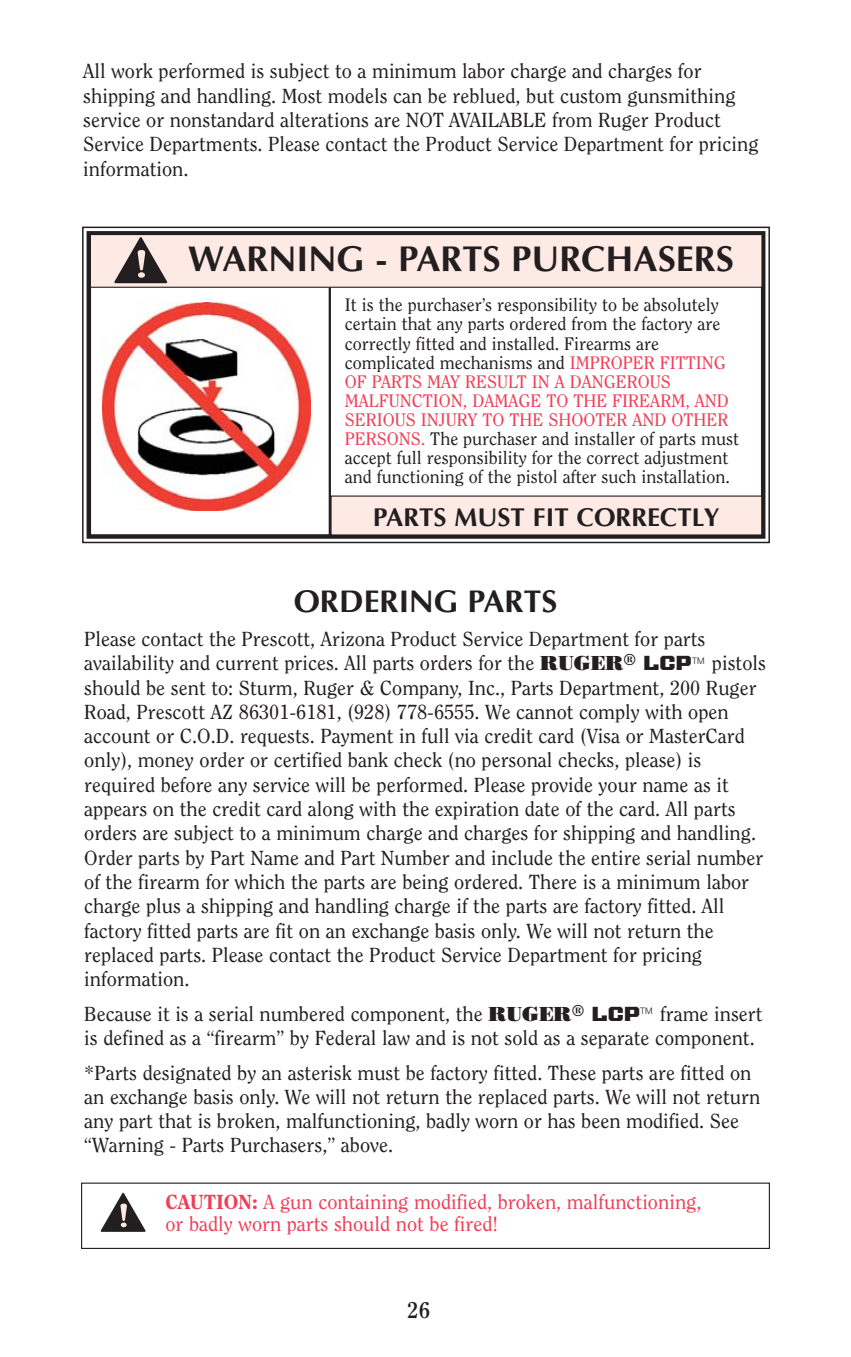
<style>
.page{position:relative;width:851px;height:1357px;background:#fff}
.page>*{position:absolute;margin:0;border:0;box-sizing:border-box;transform-origin:0 0}
.t1{font:700 36px "Optima";color:#231f20}
.t2{font:700 31.5px "Optima";color:#231f20}
.t3{font:700 25.88px "Optima";color:#231f20}
.t4{font:700 22.5px "Clearface";color:#231f20}
.t5{font:20.25px/24.3px "Clearface";color:#231f20}
.t6{font:20.25px/22.5px "Clearface";color:#ef3f56}
.t7{font:18px/19.1px "Clearface";color:#231f20}
.t8{font:300 9px "Helvetica Neue";color:#231f20}
.s1{color:#ef3f56}
.s2{font-family:"Bodoni Poster"}
.s3{font-family:"Super Duty Closed Sharp";font-weight:800}
.s4{font-weight:800}
</style>
<div class="page">
<div style="left:81px;top:1182px;width:689px;height:67px;border:1px solid #231f20"></div>
<svg style="left:101px;top:1192px;width:44px;height:40px"></svg>
<div style="left:82px;top:227px;width:688px;height:316px;border:2px solid #231f20"></div>
<div style="left:87px;top:231px;width:678px;height:308px;border:4px solid #231f20"></div>
<hr style="left:328px;top:287px;width:3px;height:249px;background:#231f20">
<img style="left:102px;top:303px;width:208px;height:207px">
<div style="left:331px;top:496px;width:430px;height:39px;background:#feeae5"></div>
<div style="left:90px;top:235px;width:672px;height:52px;background:#feeae5"></div>
<div style="left:90px;top:234px;width:672px;height:54px;border:1px solid #231f20"></div>
<svg style="left:114px;top:237px;width:53px;height:46px"></svg>
<p class="t5" style="left:83px;top:61px;width:676px">All work performed is subject to a minimum labor charge and charges for shipping and handling. Most models can be reblued, but custom gunsmithing service or nonstandard alterations are NOT AVAILABLE from Ruger Product Service Departments. Please contact the Product Service Department for pricing information.</p>
<h1 class="t1" style="left:188px;top:244px;width:547px">WARNING - PARTS PURCHASERS</h1>
<p class="t7" style="left:345px;top:297px;width:396px">It is the purchaser’s responsibility to be absolutely certain that any parts ordered from the factory are correctly fitted and installed. Firearms are complicated mechanisms and <span class="s1">IMPROPER FITTING OF PARTS MAY RESULT IN A DANGEROUS MALFUNCTION, DAMAGE TO THE FIREARM, AND SERIOUS INJURY TO THE SHOOTER AND OTHER PERSONS.</span> The purchaser and installer of parts must accept full responsibility for the correct adjustment and functioning of the pistol after such installation.</p>
<p class="t3" style="left:373px;top:506px;width:348px">PARTS MUST FIT CORRECTLY</p>
<h2 class="t2" style="left:293px;top:588px;width:265px">ORDERING PARTS</h2>
<p class="t5" style="left:84px;top:628px;width:622px">Please contact the Prescott, Arizona Product Service Department for parts availability and current prices. All parts orders for the <span class="s2">RUGER</span><sup>®</sup> <span class="s3">LCP</span></p>
<p class="t5" style="left:84px;top:652px;width:683px;text-indent:627px">pistols should be sent to: Sturm, Ruger &amp; Company, Inc., Parts Department, 200 Ruger Road, Prescott AZ 86301-6181, (928) 778-6555. We cannot comply with open account or C.O.D. requests. Payment in full via credit card (Visa or MasterCard only), money order or certified bank check (no personal checks, please) is required before any service will be performed. Please provide your name as it appears on the credit card along with the expiration date of the card. All parts orders are subject to a minimum charge and charges for shipping and handling.<br>Order parts by Part Name and Part Number and include the entire serial number of the firearm for which the parts are being ordered. There is a minimum labor charge plus a shipping and handling charge if the parts are factory fitted. All factory fitted parts are fit on an exchange basis only. We will not return the replaced parts. Please contact the Product Service Department for pricing information.</p>
<p class="t5" style="left:84px;top:1002px;width:557px">Because it is a serial numbered component, the <span class="s2">RUGER</span><sup>®</sup> <span class="s3">LCP</span></p>
<p class="t8" style="left:640px;top:1008px;width:14px">TM</p>
<p class="t8" style="left:692px;top:657px;width:14px">TM</p>
<p class="t5" style="left:84px;top:1002px;width:679px;text-indent:576px">frame insert is defined as a “firearm” by Federal law and is not sold as a separate component.</p>
<p class="t5" style="left:84px;top:1061px;width:677px">*Parts designated by an asterisk must be factory fitted. These parts are fitted on an exchange basis only. We will not return the replaced parts. We will not return any part that is broken, malfunctioning, badly worn or has been modified. See “Warning - Parts Purchasers,” above.</p>
<p class="t6" style="left:165px;top:1192px;width:537px"><span class="s4">CAUTION:</span> A gun containing modified, broken, malfunctioning, or badly worn parts should not be fired!</p>
<p class="t4" style="left:407px;top:1300px;width:24px">26</p>
</div>
